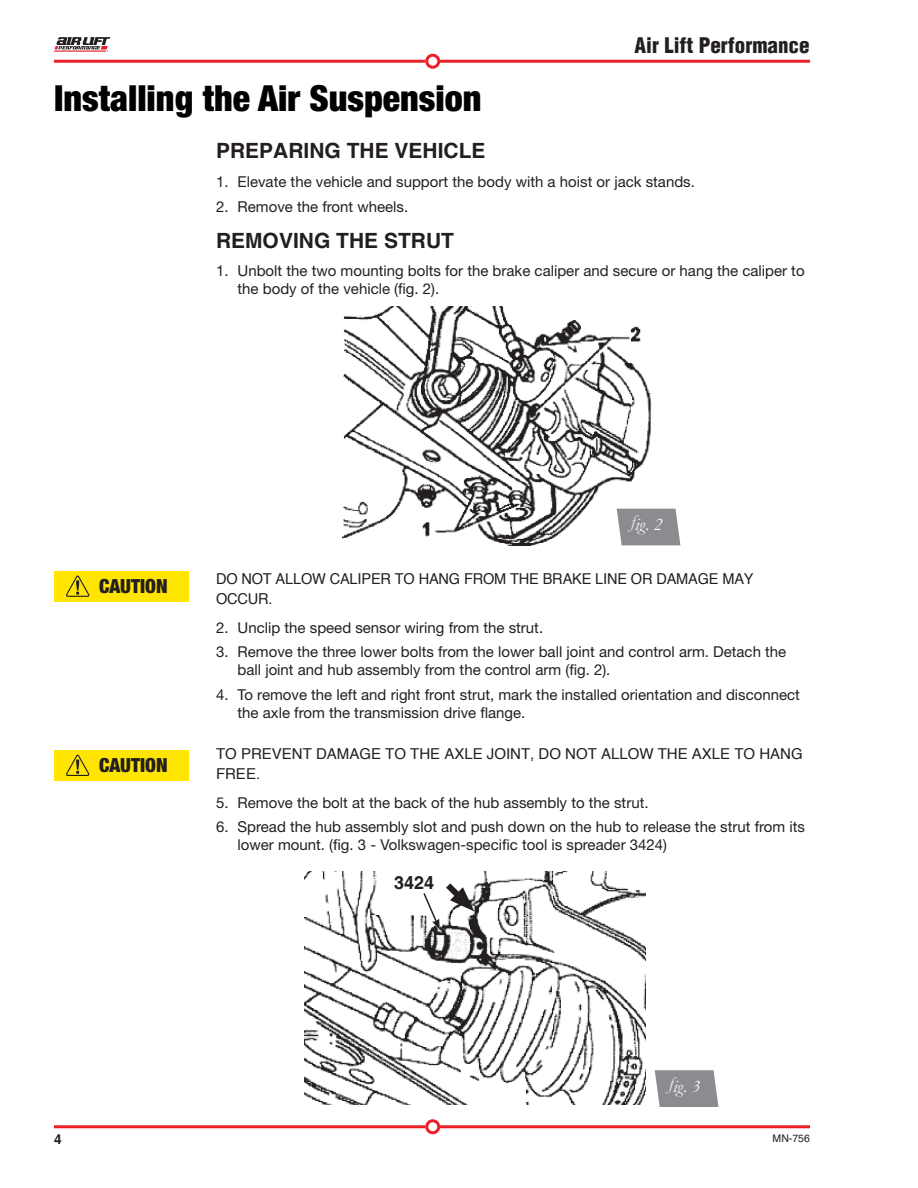
<style>
.page{position:relative;width:918px;height:1188px;background:#fff}
.page>*{position:absolute;margin:0;border:0;box-sizing:border-box;transform-origin:0 0}
.t1{font:900 condensed 36px "Helvetica Neue";color:#010101}
.t2{font:700 21px "Helvetica";color:#231f20}
.t3{font:900 condensed 21px "Helvetica";color:#231f20}
.t4{font:900 condensed 19.5px "Helvetica Neue";color:#231f20}
.t5{font:italic 18px "Garamond";color:#fff}
.t6{font:700 18px "Helvetica";color:#231f20}
.t7{font:15px/18px "Helvetica Neue";color:#231f20}
.t8{font:15px/19.5px "Helvetica";letter-spacing:-.005em;color:#231f20}
.t9{font:700 13.5px "Helvetica";color:#231f20}
.t10{font:10.5px "Helvetica";color:#231f20}
</style>
<div class="page">
<hr style="left:439px;top:60px;width:371px;height:3px;background:#ec2127">
<div style="left:425px;top:54px;width:15px;height:15px;border:3px solid #ec2127;border-radius:50%"></div>
<hr style="left:54px;top:60px;width:371px;height:3px;background:#ec2127">
<hr style="left:439px;top:1125px;width:371px;height:3px;background:#ec2127">
<div style="left:425px;top:1119px;width:15px;height:15px;border:3px solid #ec2127;border-radius:50%"></div>
<hr style="left:54px;top:1125px;width:371px;height:3px;background:#ec2127">
<svg style="left:54px;top:37px;width:56px;height:15px"></svg>
<img style="left:343px;top:306px;width:327px;height:239px">
<svg style="left:617px;top:509px;width:63px;height:36px;background:#919396"></svg>
<img style="left:305px;top:872px;width:341px;height:233px">
<svg style="left:422px;top:877px;width:52px;height:53px"></svg>
<svg style="left:655px;top:1070px;width:63px;height:37px;background:#929497"></svg>
<div style="left:54px;top:750px;width:134px;height:31px;background:#ffe501"></div>
<svg style="left:66px;top:754px;width:24px;height:22px"></svg>
<div style="left:54px;top:571px;width:134px;height:31px;background:#ffe501"></div>
<svg style="left:66px;top:575px;width:24px;height:22px"></svg>
<h2 class="t3" style="left:635px;top:32px;width:176px">Air Lift Performance</h2>
<h1 class="t1" style="left:54px;top:76px;width:429px">Installing the Air Suspension</h1>
<h2 class="t2" style="left:216px;top:138px;width:271px">PREPARING THE VEHICLE</h2>
<p class="t7" style="left:216px;top:173px;width:478px">1. Elevate the vehicle and support the body with a hoist or jack stands.</p>
<p class="t7" style="left:216px;top:197px;width:191px">2. Remove the front wheels.</p>
<h2 class="t2" style="left:216px;top:227px;width:240px">REMOVING THE STRUT</h2>
<p class="t7" style="left:238px;top:262px;width:569px;text-indent:-22px">1. Unbolt the two mounting bolts for the brake caliper and secure or hang the caliper to the body of the vehicle (fig. 2).</p>
<h3 class="t4" style="left:99px;top:574px;width:70px">CAUTION</h3>
<h3 class="t4" style="left:99px;top:753px;width:70px">CAUTION</h3>
<p class="t5" style="left:631px;top:512px;width:33px">fig. 2</p>
<p class="t8" style="left:216px;top:569px;width:539px">DO NOT ALLOW CALIPER TO HANG FROM THE BRAKE LINE OR DAMAGE MAY<br>OCCUR.</p>
<p class="t7" style="left:216px;top:618px;width:326px">2. Unclip the speed sensor wiring from the strut.</p>
<p class="t7" style="left:238px;top:643px;width:550px;text-indent:-22px">3. Remove the three lower bolts from the lower ball joint and control arm. Detach the ball joint and hub assembly from the control arm (fig. 2).</p>
<p class="t7" style="left:238px;top:685px;width:564px;text-indent:-22px">4. To remove the left and right front strut, mark the installed orientation and disconnect the axle from the transmission drive flange.</p>
<p class="t8" style="left:216px;top:744px;width:588px">TO PREVENT DAMAGE TO THE AXLE JOINT, DO NOT ALLOW THE AXLE TO HANG<br>FREE.</p>
<p class="t7" style="left:216px;top:793px;width:432px">5. Remove the bolt at the back of the hub assembly to the strut.</p>
<p class="t7" style="left:238px;top:818px;width:569px;text-indent:-22px">6. Spread the hub assembly slot and push down on the hub to release the strut from its lower mount. (fig. 3 - Volkswagen-specific tool is spreader 3424)</p>
<p class="t6" style="left:394px;top:872px;width:42px">3424</p>
<p class="t5" style="left:669px;top:1074px;width:33px">fig. 3</p>
<p class="t9" style="left:54px;top:1131px;width:9px">4</p>
<p class="t10" style="left:773px;top:1132px;width:39px">MN-756</p>
</div>
